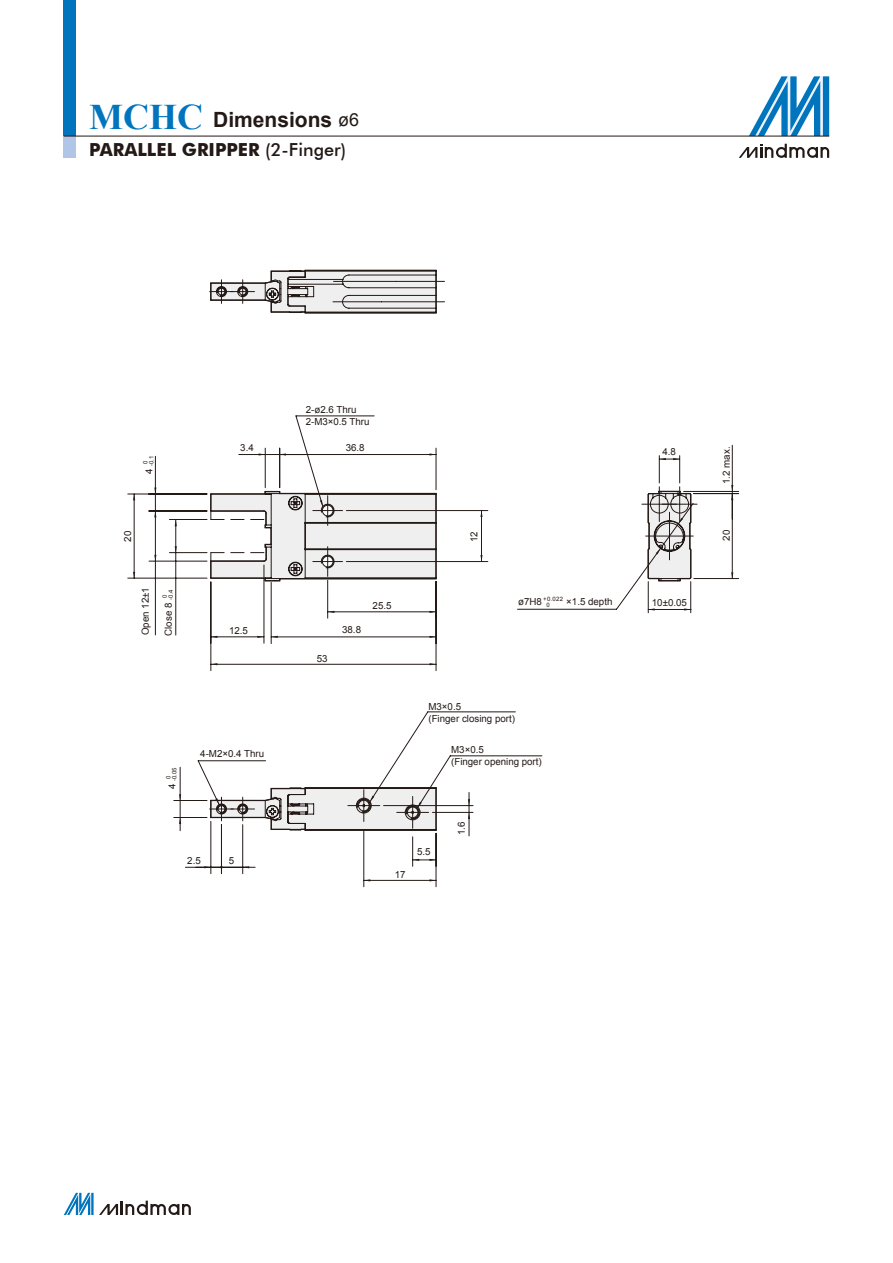
<style>
.page{position:relative;width:893px;height:1263px;background:#fff}
.page>*{position:absolute;margin:0;border:0;box-sizing:border-box;transform-origin:0 0}
.t1{font:700 21px "Arial";color:#231916}
.t2{font:700 18px "Futura BT";color:#231916}
.t3{font:9.75px "Arial";color:#231916}
.t4{font:6px "Arial";color:#231916}
.s1{font-family:"Times New Roman";font-size:36px;color:#0075be}
.s2{font-weight:400;font-size:18px}
.s3{font-weight:500}
</style>
<div class="page">
<svg style="left:749px;top:76px;width:80px;height:60px"></svg>
<svg style="left:739px;top:144px;width:90px;height:14px"></svg>
<div style="left:64px;top:0;width:12px;height:136px;background:#0075be"></div>
<div style="left:64px;top:136px;width:12px;height:21px;background:#b1c5e6"></div>
<hr style="left:64px;top:136px;width:765px;height:1px;background:#231916">
<svg style="left:64px;top:1193px;width:127px;height:22px"></svg>
<svg style="left:127px;top:415px;width:612px;height:472px"></svg>
<svg style="left:209px;top:269px;width:235px;height:45px"></svg>
<svg style="left:259px;top:453px;width:6px;height:2px"></svg>
<svg style="left:280px;top:453px;width:6px;height:2px"></svg>
<svg style="left:209px;top:490px;width:228px;height:92px"></svg>
<svg style="left:154px;top:511px;width:2px;height:6px"></svg>
<svg style="left:133px;top:494px;width:2px;height:6px"></svg>
<svg style="left:133px;top:572px;width:2px;height:6px"></svg>
<svg style="left:154px;top:555px;width:2px;height:6px"></svg>
<svg style="left:154px;top:487px;width:2px;height:7px"></svg>
<svg style="left:175px;top:520px;width:2px;height:6px"></svg>
<svg style="left:175px;top:546px;width:2px;height:7px"></svg>
<svg style="left:328px;top:611px;width:6px;height:2px"></svg>
<svg style="left:429px;top:611px;width:7px;height:2px"></svg>
<svg style="left:480px;top:555px;width:3px;height:6px"></svg>
<svg style="left:480px;top:511px;width:3px;height:6px"></svg>
<svg style="left:211px;top:636px;width:6px;height:2px"></svg>
<svg style="left:271px;top:636px;width:7px;height:2px"></svg>
<svg style="left:257px;top:636px;width:7px;height:2px"></svg>
<svg style="left:430px;top:636px;width:6px;height:2px"></svg>
<svg style="left:211px;top:663px;width:6px;height:2px"></svg>
<svg style="left:430px;top:663px;width:6px;height:2px"></svg>
<svg style="left:648px;top:608px;width:7px;height:2px"></svg>
<svg style="left:684px;top:608px;width:7px;height:2px"></svg>
<svg style="left:731px;top:572px;width:2px;height:7px"></svg>
<svg style="left:731px;top:485px;width:2px;height:15px"></svg>
<svg style="left:673px;top:458px;width:6px;height:2px"></svg>
<svg style="left:659px;top:458px;width:7px;height:2px"></svg>
<svg style="left:642px;top:487px;width:55px;height:95px"></svg>
<svg style="left:468px;top:812px;width:2px;height:7px"></svg>
<svg style="left:468px;top:799px;width:2px;height:7px"></svg>
<svg style="left:429px;top:859px;width:7px;height:2px"></svg>
<svg style="left:413px;top:859px;width:6px;height:2px"></svg>
<svg style="left:364px;top:879px;width:6px;height:2px"></svg>
<svg style="left:429px;top:879px;width:7px;height:2px"></svg>
<svg style="left:204px;top:866px;width:7px;height:2px"></svg>
<svg style="left:243px;top:866px;width:6px;height:2px"></svg>
<svg style="left:179px;top:817px;width:2px;height:7px"></svg>
<svg style="left:179px;top:794px;width:2px;height:7px"></svg>
<svg style="left:429px;top:453px;width:7px;height:2px"></svg>
<svg style="left:209px;top:786px;width:228px;height:45px"></svg>
<p class="t1" style="left:89px;top:106px;width:271px"><span class="s1">MCHC</span> Dimensions <span class="s2">ø6</span></p>
<p class="t2" style="left:89px;top:139px;width:258px">PARALLEL GRIPPER <span class="s3">(2-Finger)</span></p>
<p class="t4" style="left:142px;top:464px;width:5px;rotate:-90deg">0</p>
<p class="t4" style="left:148px;top:466px;width:12px;rotate:-90deg">-0.1</p>
<p class="t3" style="left:143px;top:474px;width:7px;rotate:-90deg">4</p>
<p class="t3" style="left:121px;top:542px;width:12px;rotate:-90deg">20</p>
<p class="t3" style="left:139px;top:635px;width:50px;rotate:-90deg">Open 12±1</p>
<p class="t4" style="left:161px;top:598px;width:5px;rotate:-90deg">0</p>
<p class="t4" style="left:167px;top:600px;width:12px;rotate:-90deg">-0.4</p>
<p class="t3" style="left:162px;top:636px;width:35px;rotate:-90deg">Close 8</p>
<p class="t3" style="left:240px;top:441px;width:15px">3.4</p>
<p class="t3" style="left:229px;top:624px;width:20px">12.5</p>
<p class="t4" style="left:165px;top:779px;width:5px;rotate:-90deg">0</p>
<p class="t4" style="left:171px;top:781px;width:15px;rotate:-90deg">-0.05</p>
<p class="t3" style="left:166px;top:788px;width:7px;rotate:-90deg">4</p>
<p class="t3" style="left:200px;top:748px;width:65px">4-M2×0.4 Thru</p>
<p class="t3" style="left:187px;top:854px;width:15px">2.5</p>
<p class="t3" style="left:229px;top:854px;width:7px">5</p>
<p class="t3" style="left:306px;top:403px;width:52px">2-ø2.6 Thru</p>
<p class="t3" style="left:306px;top:415px;width:65px">2-M3×0.5 Thru</p>
<p class="t3" style="left:346px;top:441px;width:20px">36.8</p>
<p class="t3" style="left:662px;top:445px;width:15px">4.8</p>
<p class="t3" style="left:317px;top:652px;width:12px">53</p>
<p class="t3" style="left:342px;top:624px;width:20px">38.8</p>
<p class="t3" style="left:373px;top:599px;width:20px">25.5</p>
<p class="t3" style="left:468px;top:542px;width:12px;rotate:-90deg">12</p>
<p class="t4" style="left:543px;top:594px;width:22px">+0.022</p>
<p class="t4" style="left:547px;top:600px;width:5px">0</p>
<p class="t3" style="left:518px;top:595px;width:25px">ø7H8</p>
<p class="t3" style="left:566px;top:595px;width:48px">×1.5 depth</p>
<p class="t3" style="left:652px;top:596px;width:37px">10±0.05</p>
<p class="t3" style="left:428px;top:700px;width:34px">M3×0.5</p>
<p class="t3" style="left:428px;top:712px;width:88px">(Finger closing port)</p>
<p class="t3" style="left:451px;top:743px;width:34px">M3×0.5</p>
<p class="t3" style="left:451px;top:755px;width:92px">(Finger opening port)</p>
<p class="t3" style="left:395px;top:868px;width:12px">17</p>
<p class="t3" style="left:417px;top:846px;width:15px">5.5</p>
<p class="t3" style="left:455px;top:835px;width:15px;rotate:-90deg">1.6</p>
<p class="t3" style="left:720px;top:484px;width:39px;rotate:-90deg">1.2 max.</p>
<p class="t3" style="left:720px;top:541px;width:12px;rotate:-90deg">20</p>
</div>
